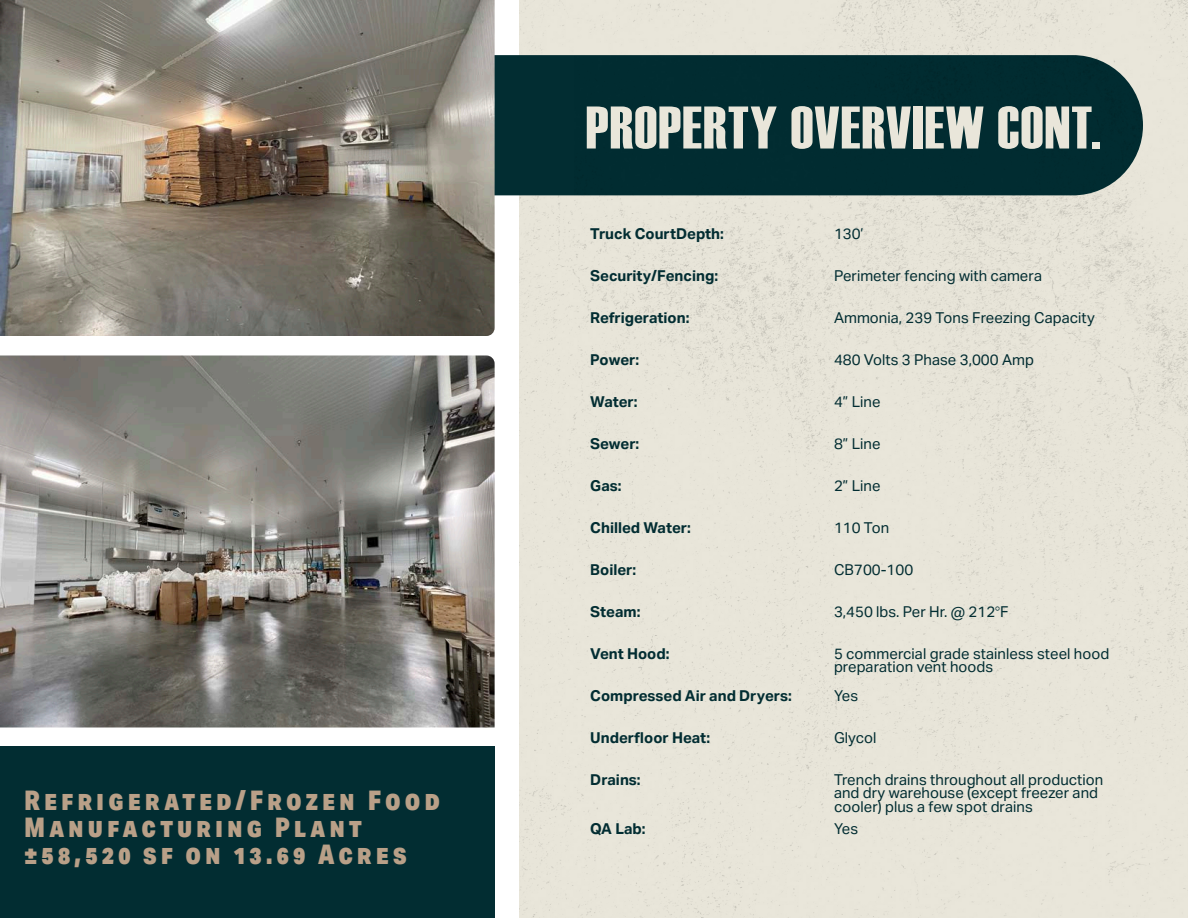
<style>
.page{position:relative;width:1188px;height:918px;background:#fff}
.page>*{position:absolute;margin:0;border:0;box-sizing:border-box;transform-origin:0 0}
.t1{font:60px "Haettenschweiler";letter-spacing:.02em;color:#e9e6da}
.t2{font:900 27px/27px "Aktiv Grotesk Cd";letter-spacing:.15em;color:#b9a088}
.t3{font:15px/13.5px "Aktiv Grotesk";color:#022d32}
.t4{font:700 15px "Aktiv Grotesk";color:#022d32}
.s1{font-family:"Futura BT"}
</style>
<div class="page">
<div style="left:519px;top:0;width:669px;height:918px;background:#e8e5d9"></div>
<div style="left:495px;top:55px;width:79px;height:140px;background:#022d32"></div>
<div style="left:574px;top:55px;width:569px;height:140px;background:#012c31"></div>
<img style="left:0;top:356px;width:495px;height:372px">
<div style="left:0;top:746px;width:495px;height:172px;background:#022d32"></div>
<img style="left:0;top:0;width:495px;height:336px">
<p class="t2" style="left:24px;top:787px;width:418px">Refrigerated/Frozen Food<br>Manufacturing Plant</p>
<p class="t2" style="left:24px;top:841px;width:384px">±58,520 sf on 13.69 Acres</p>
<p class="t1" style="left:586px;top:87px;width:516px">PROPERTY OVERVIEW CONT.</p>
<p class="t4" style="left:590px;top:225px;width:135px">Truck CourtDepth:</p>
<p class="t3" style="left:834px;top:227px;width:31px">130’</p>
<p class="t4" style="left:590px;top:267px;width:129px">Security/Fencing:</p>
<p class="t3" style="left:834px;top:269px;width:210px">Perimeter fencing with camera</p>
<p class="t4" style="left:590px;top:309px;width:101px">Refrigeration:</p>
<p class="t3" style="left:834px;top:311px;width:262px">Ammonia, 239 Tons Freezing Capacity</p>
<p class="t4" style="left:590px;top:351px;width:50px">Power:</p>
<p class="t3" style="left:834px;top:353px;width:202px">480 Volts 3 Phase 3,000 Amp</p>
<p class="t4" style="left:590px;top:393px;width:49px">Water:</p>
<p class="t3" style="left:834px;top:395px;width:48px">4” Line</p>
<p class="t4" style="left:590px;top:435px;width:51px">Sewer:</p>
<p class="t3" style="left:834px;top:437px;width:48px">8” Line</p>
<p class="t4" style="left:590px;top:477px;width:33px">Gas:</p>
<p class="t3" style="left:834px;top:479px;width:48px">2” Line</p>
<p class="t4" style="left:590px;top:519px;width:102px">Chilled Water:</p>
<p class="t3" style="left:834px;top:521px;width:57px">110 Ton</p>
<p class="t4" style="left:590px;top:561px;width:47px">Boiler:</p>
<p class="t3" style="left:834px;top:563px;width:81px">CB700-100</p>
<p class="t4" style="left:590px;top:603px;width:52px">Steam:</p>
<p class="t3" style="left:834px;top:605px;width:176px">3,450 lbs. Per Hr. @ 212<span class="s1">°</span>F</p>
<p class="t4" style="left:590px;top:645px;width:81px">Vent Hood:</p>
<p class="t3" style="left:834px;top:647px;width:277px">5 commercial grade stainless steel hood preparation vent hoods</p>
<p class="t4" style="left:590px;top:687px;width:203px">Compressed Air and Dryers:</p>
<p class="t3" style="left:834px;top:689px;width:26px">Yes</p>
<p class="t4" style="left:590px;top:729px;width:122px">Underfloor Heat:</p>
<p class="t3" style="left:834px;top:731px;width:44px">Glycol</p>
<p class="t4" style="left:590px;top:771px;width:52px">Drains:</p>
<p class="t3" style="left:834px;top:773px;width:271px">Trench drains throughout all production and dry warehouse (except freezer and cooler) plus a few spot drains</p>
<p class="t4" style="left:590px;top:820px;width:57px">QA Lab:</p>
<p class="t3" style="left:834px;top:822px;width:26px">Yes</p>
</div>
